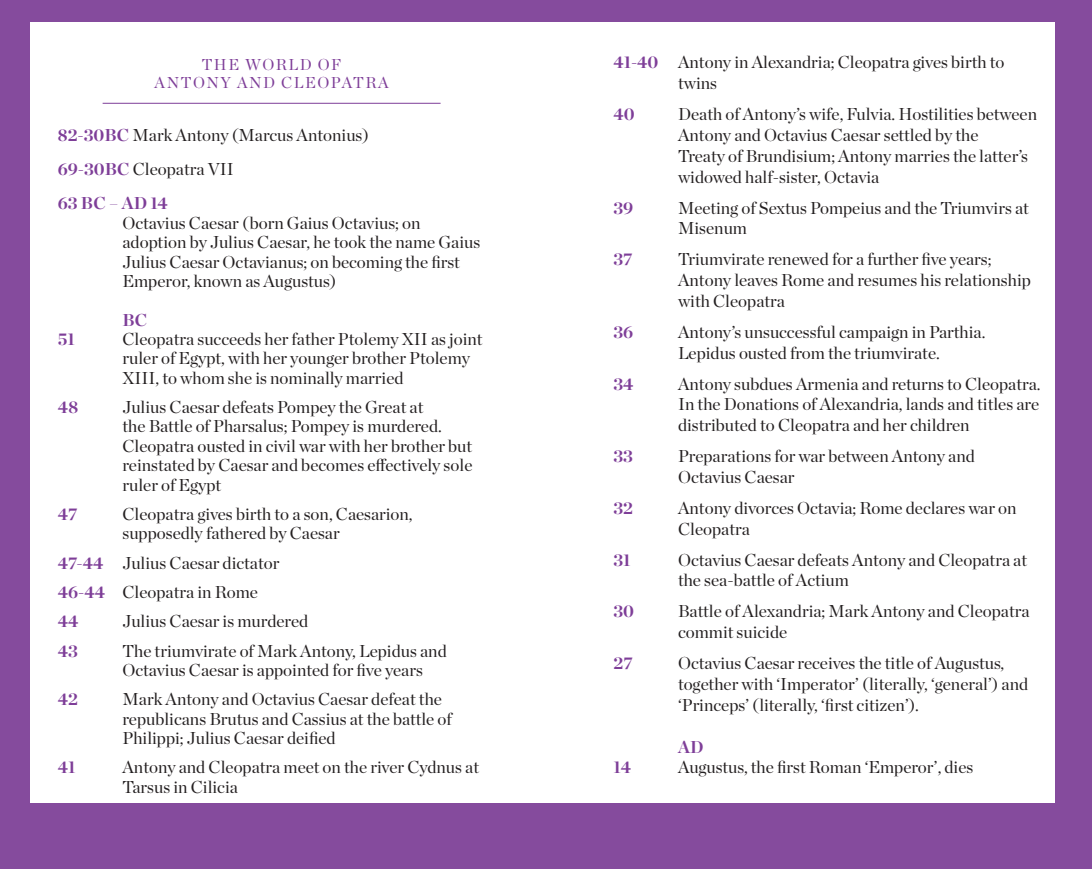
<style>
.page{position:relative;width:1092px;height:869px;background:#fff}
.page>*{position:absolute;margin:0;border:0;box-sizing:border-box;transform-origin:0 0}
.t1{font:17.15px/20.8px "Chronicle Display";color:#231f20}
.t2{font:700 17.15px "Chronicle Display";color:#7e3e98}
.t3{font:15.75px/17.7px "Chronicle Display";letter-spacing:.1em;color:#7e3e98;text-align:center}
.s1{font-weight:700;color:#7e3e98}
</style>
<div class="page">
<div style="left:0;top:0;width:1091px;height:868px;background:#854b9d"></div>
<div style="left:30px;top:22px;width:1024px;height:780px;background:#fff"></div>
<hr style="left:103px;top:103px;width:337px;height:1px;background:#7e3e98">
<p class="t3" style="left:155px;top:55px;width:235px">THE WORLD OF<br>ANTONY AND CLEOPATRA</p>
<p class="t1" style="left:58px;top:116px;width:312px;line-height:34.3px"><span class="s1">82-30BC</span> Mark Antony (Marcus Antonius)<br><span class="s1">69-30BC</span> Cleopatra VII<br><span class="s1">63 BC – AD 14</span></p>
<p class="t1" style="left:122px;top:212px;width:359px;line-height:19.4px">Octavius Caesar (born Gaius Octavius; on adoption by Julius Caesar, he took the name Gaius Julius Caesar Octavianus; on becoming the first Emperor, known as Augustus)</p>
<p class="t2" style="left:122px;top:305px;width:26px">BC</p>
<p class="t2" style="left:58px;top:325px;width:18px">51</p>
<p class="t1" style="left:122px;top:328px;width:361px;line-height:19.4px">Cleopatra succeeds her father Ptolemy XII as joint ruler of Egypt, with her younger brother Ptolemy<br>XIII, to whom she is nominally married</p>
<p class="t2" style="left:58px;top:393px;width:22px">48</p>
<p class="t1" style="left:122px;top:396px;width:351px;line-height:19.4px">Julius Caesar defeats Pompey the Great at<br>the Battle of Pharsalus; Pompey is murdered.<br>Cleopatra ousted in civil war with her brother but reinstated by Caesar and becomes effectively sole ruler of Egypt</p>
<p class="t2" style="left:58px;top:500px;width:21px">47</p>
<p class="t1" style="left:122px;top:502px;width:292px;line-height:19.4px">Cleopatra gives birth to a son, Caesarion, supposedly fathered by Caesar</p>
<p class="t1" style="left:58px;top:546px;width:223px;line-height:29.2px"><span class="s1">47-44</span> Julius Caesar dictator<br><span class="s1">46-44</span> Cleopatra in Rome<br><span class="s1">44</span></p>
<p class="t1" style="left:122px;top:609px;width:187px">Julius Caesar is murdered</p>
<p class="t2" style="left:58px;top:636px;width:21px">43</p>
<p class="t1" style="left:122px;top:639px;width:326px;line-height:19.4px">The triumvirate of Mark Antony, Lepidus and<br>Octavius Caesar is appointed for five years</p>
<p class="t2" style="left:58px;top:685px;width:22px">42</p>
<p class="t1" style="left:122px;top:688px;width:331px;line-height:19.4px">Mark Antony and Octavius Caesar defeat the republicans Brutus and Cassius at the battle of<br>Philippi; Julius Caesar deified</p>
<p class="t2" style="left:58px;top:753px;width:19px">41</p>
<p class="t1" style="left:122px;top:756px;width:358px;line-height:19.4px">Antony and Cleopatra meet on the river Cydnus at<br>Tarsus in Cilicia</p>
<p class="t1" style="left:678px;top:51px;width:328px;text-indent:-64px"><span class="s1">41-40</span> Antony in Alexandria; Cleopatra gives birth to twins</p>
<p class="t2" style="left:613px;top:100px;width:23px">40</p>
<p class="t1" style="left:678px;top:102px;width:360px">Death of Antony’s wife, Fulvia. Hostilities between Antony and Octavius Caesar settled by the<br>Treaty of Brundisium; Antony marries the latter’s widowed half-sister, Octavia</p>
<p class="t2" style="left:613px;top:193px;width:21px">39</p>
<p class="t1" style="left:678px;top:196px;width:352px">Meeting of Sextus Pompeius and the Triumvirs at<br>Misenum</p>
<p class="t2" style="left:613px;top:245px;width:20px">37</p>
<p class="t1" style="left:678px;top:247px;width:354px">Triumvirate renewed for a further five years;<br>Antony leaves Rome and resumes his relationship with Cleopatra</p>
<p class="t2" style="left:613px;top:318px;width:21px">36</p>
<p class="t1" style="left:678px;top:320px;width:309px">Antony’s unsuccessful campaign in Parthia.<br>Lepidus ousted from the triumvirate.</p>
<p class="t2" style="left:613px;top:369px;width:21px">34</p>
<p class="t1" style="left:678px;top:372px;width:364px;text-align:justify">Antony subdues Armenia and returns to Cleopatra.<br>In the Donations of Alexandria, lands and titles are distributed to Cleopatra and her children</p>
<p class="t2" style="left:613px;top:442px;width:21px">33</p>
<p class="t1" style="left:678px;top:444px;width:298px">Preparations for war between Antony and<br>Octavius Caesar</p>
<p class="t2" style="left:613px;top:494px;width:21px">32</p>
<p class="t1" style="left:678px;top:496px;width:340px">Antony divorces Octavia; Rome declares war on<br>Cleopatra</p>
<p class="t2" style="left:613px;top:545px;width:19px">31</p>
<p class="t1" style="left:678px;top:547px;width:350px">Octavius Caesar defeats Antony and Cleopatra at the sea-battle of Actium</p>
<p class="t2" style="left:613px;top:597px;width:22px">30</p>
<p class="t1" style="left:678px;top:599px;width:353px">Battle of Alexandria; Mark Antony and Cleopatra commit suicide</p>
<p class="t2" style="left:613px;top:648px;width:21px">27</p>
<p class="t1" style="left:678px;top:651px;width:351px">Octavius Caesar receives the title of Augustus, together with ‘Imperator’ (literally, ‘general’) and ‘Princeps’ (literally, ‘first citizen’).</p>
<p class="t2" style="left:678px;top:732px;width:27px">AD</p>
<p class="t2" style="left:613px;top:753px;width:19px">14</p>
<p class="t1" style="left:678px;top:755px;width:297px">Augustus, the first Roman ‘Emperor’, dies</p>
</div>
